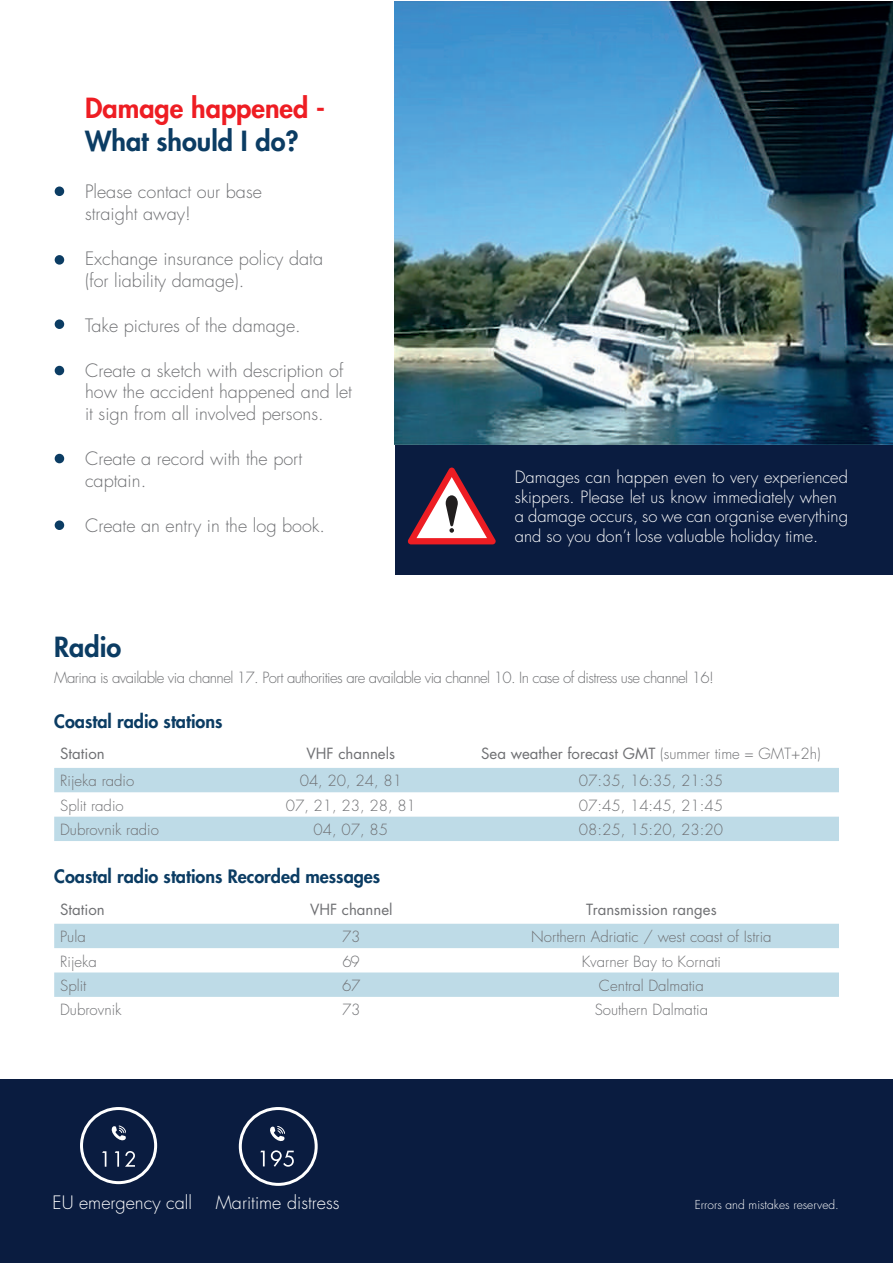
<style>
.page{position:relative;width:893px;height:1263px;background:#fff}
.page>*{position:absolute;margin:0;border:0;box-sizing:border-box;transform-origin:0 0}
.t1{font:800 27px "Futura Std";color:#0b3c63}
.t2{font:800 27px "Futura Std";color:#ee1d23}
.t3{font:300 18px/21.6px "Futura Std";color:#6f7073}
.t4{font:800 18px "Futura Std";color:#0b3c63}
.t5{font:300 18px "Futura Std";color:#fff}
.t6{font:300 16.5px/19.8px "Futura Std";color:#fff}
.t7{font:300 15px "Futura Std";color:#6f7073}
.t8{font:300 15px "Futura Std";letter-spacing:-.04em;color:#6f7073}
.t9{font:15px "Futura Std";color:#6f7073}
.t10{font:300 12px "Futura Std";color:#fff}
.s1{font-weight:300}
</style>
<div class="page">
<svg style="left:54px;top:768px;width:785px;height:73px;fill:#bedbe7"></svg>
<svg style="left:54px;top:924px;width:785px;height:73px;fill:#bedbe7"></svg>
<div style="left:395px;top:391px;width:498px;height:183px;background:#0a1c40"></div>
<div style="left:0;top:1080px;width:893px;height:183px;background:#0a1c40"></div>
<div style="left:80px;top:1107px;width:77px;height:77px;border:3px solid #fff;border-radius:50%"></div>
<svg style="left:111px;top:1125px;width:15px;height:16px"></svg>
<svg style="left:102px;top:1151px;width:33px;height:16px"></svg>
<div style="left:239px;top:1107px;width:79px;height:79px;border:3px solid #fff;border-radius:50%"></div>
<svg style="left:270px;top:1126px;width:15px;height:16px"></svg>
<svg style="left:260px;top:1150px;width:34px;height:17px"></svg>
<img style="left:395px;top:1px;width:498px;height:444px">
<svg style="left:408px;top:468px;width:88px;height:76px"></svg>
<div style="left:55px;top:186px;width:9px;height:10px;background:#0b3c63;border-radius:50%"></div>
<div style="left:55px;top:255px;width:9px;height:10px;background:#0b3c63;border-radius:50%"></div>
<div style="left:55px;top:319px;width:9px;height:10px;background:#0b3c63;border-radius:50%"></div>
<div style="left:55px;top:366px;width:9px;height:9px;background:#0b3c63;border-radius:50%"></div>
<div style="left:55px;top:454px;width:9px;height:9px;background:#0b3c63;border-radius:50%"></div>
<div style="left:55px;top:520px;width:9px;height:10px;background:#0b3c63;border-radius:50%"></div>
<h1 class="t2" style="left:85px;top:91px;width:242px">Damage happened -</h1>
<h1 class="t1" style="left:85px;top:123px;width:215px">What should I do?</h1>
<p class="t3" style="left:85px;top:182px;width:178px">Please contact our base straight away!</p>
<p class="t3" style="left:85px;top:248px;width:240px">Exchange insurance policy data (for liability damage).</p>
<p class="t3" style="left:85px;top:315px;width:217px">Take pictures of the damage.</p>
<p class="t3" style="left:85px;top:360px;width:268px">Create a sketch with description of how the accident happened and let it sign from all involved persons.</p>
<p class="t3" style="left:85px;top:448px;width:219px">Create a record with the port captain.</p>
<p class="t3" style="left:85px;top:515px;width:242px">Create an entry in the log book.</p>
<p class="t6" style="left:515px;top:467px;width:335px">Damages can happen even to very experienced skippers. Please let us know immediately when a damage occurs, so we can organise everything and so you don’t lose valuable holiday time.</p>
<h1 class="t1" style="left:54px;top:630px;width:69px">Radio</h1>
<p class="t8" style="left:54px;top:669px;width:661px">Marina is available via channel 17. Port authorities are available via channel 10. In case of distress use channel 16!</p>
<p class="t4" style="left:54px;top:709px;width:170px">Coastal radio stations</p>
<p class="t9" style="left:60px;top:744px;width:46px">Station</p>
<p class="t9" style="left:307px;top:744px;width:90px">VHF channels</p>
<p class="t9" style="left:481px;top:744px;width:341px">Sea weather forecast GMT <span class="s1">(summer time = GMT+2h)</span></p>
<p class="t7" style="left:60px;top:772px;width:76px">Rijeka radio</p>
<p class="t7" style="left:300px;top:772px;width:104px">04, 20, 24, 81</p>
<p class="t7" style="left:579px;top:772px;width:146px">07:35, 16:35, 21:35</p>
<p class="t7" style="left:60px;top:796px;width:65px">Split radio</p>
<p class="t7" style="left:286px;top:796px;width:132px">07, 21, 23, 28, 81</p>
<p class="t7" style="left:579px;top:796px;width:146px">07:45, 14:45, 21:45</p>
<p class="t7" style="left:60px;top:820px;width:100px">Dubrovnik radio</p>
<p class="t7" style="left:314px;top:820px;width:76px">04, 07, 85</p>
<p class="t7" style="left:579px;top:820px;width:146px">08:25, 15:20, 23:20</p>
<p class="t4" style="left:54px;top:865px;width:328px">Coastal radio stations Recorded messages</p>
<p class="t9" style="left:60px;top:900px;width:46px">Station</p>
<p class="t9" style="left:310px;top:900px;width:84px">VHF channel</p>
<p class="t9" style="left:586px;top:900px;width:132px">Transmission ranges</p>
<p class="t7" style="left:60px;top:927px;width:27px">Pula</p>
<p class="t7" style="left:342px;top:927px;width:20px">73</p>
<p class="t7" style="left:531px;top:927px;width:242px">Northern Adriatic / west coast of Istria</p>
<p class="t7" style="left:60px;top:952px;width:38px">Rijeka</p>
<p class="t7" style="left:343px;top:952px;width:19px">69</p>
<p class="t7" style="left:582px;top:952px;width:141px">Kvarner Bay to Kornati</p>
<p class="t7" style="left:60px;top:976px;width:28px">Split</p>
<p class="t7" style="left:342px;top:976px;width:20px">67</p>
<p class="t7" style="left:599px;top:976px;width:106px">Central Dalmatia</p>
<p class="t7" style="left:60px;top:1001px;width:63px">Dubrovnik</p>
<p class="t7" style="left:342px;top:1001px;width:20px">73</p>
<p class="t7" style="left:595px;top:1001px;width:115px">Southern Dalmatia</p>
<p class="t5" style="left:53px;top:1191px;width:141px">EU emergency call</p>
<p class="t5" style="left:216px;top:1191px;width:125px">Maritime distress</p>
<p class="t10" style="left:695px;top:1197px;width:146px">Errors and mistakes reserved.</p>
</div>
